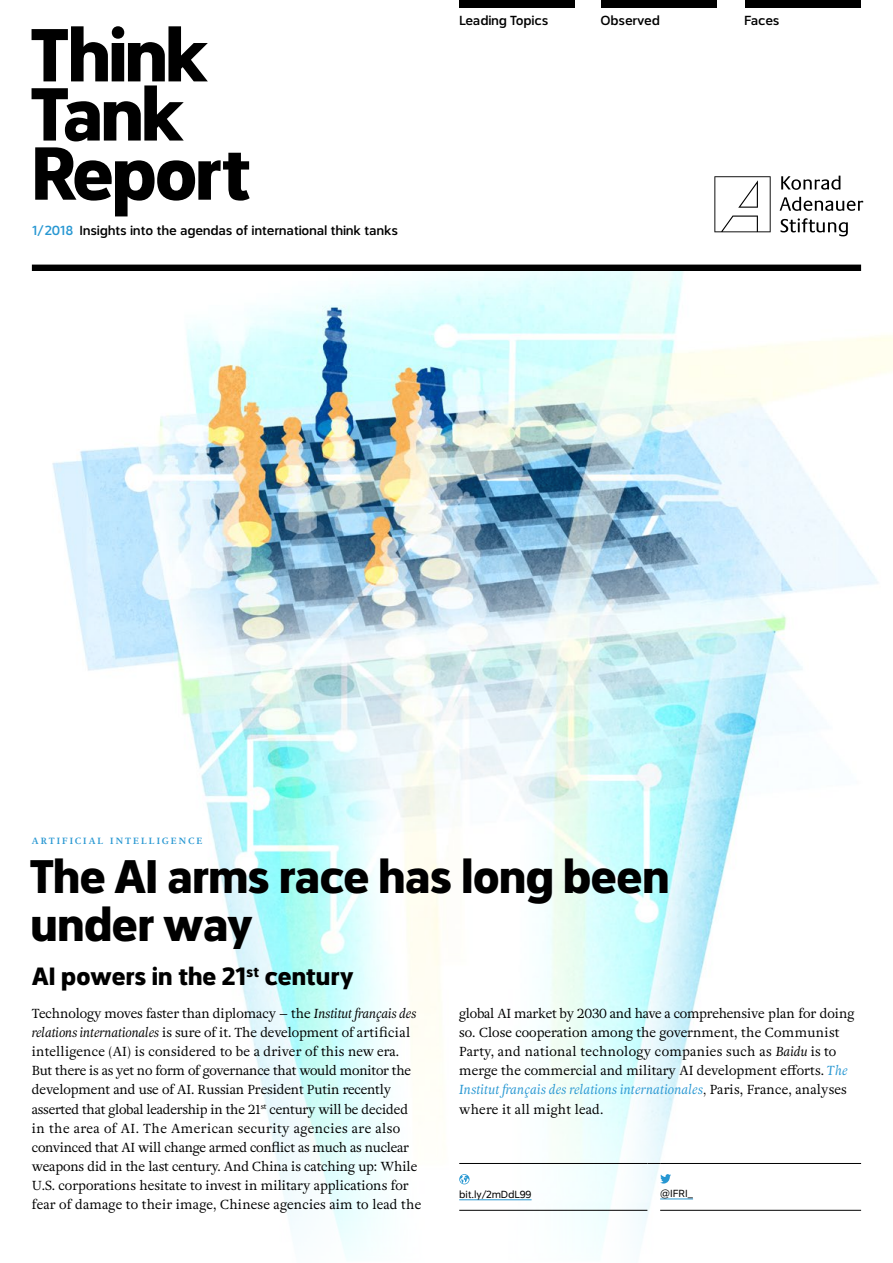
<style>
.page{position:relative;width:893px;height:1263px;background:#fff}
.page>*{position:absolute;margin:0;border:0;box-sizing:border-box;transform-origin:0 0}
.t1{font:900 76.5px/59.1px "Catesque";letter-spacing:-.05em;color:#000}
.t2{font:900 48px/47.8px "Catesque";letter-spacing:-.035em;color:#000}
.t3{font:900 25.5px "Catesque";letter-spacing:-.02em;color:#000}
.t4{font:500 13.35px "Catesque";letter-spacing:-.02em;color:#000}
.t5{font:13.05px/19.2px "Adriane Text";letter-spacing:-.005em;color:#000}
.t6{font:10.5px "Catesque";letter-spacing:-.015em;color:#000}
.t7{font:700 9px "Adriane Text";letter-spacing:.22em;color:#2797d2}
.s1{color:#2797d2}
.s2{font-style:italic}
.s3{font-style:italic;color:#2797d2}
</style>
<div class="page">
<svg style="left:714px;top:176px;width:57px;height:56px"></svg>
<svg style="left:781px;top:176px;width:59px;height:14px"></svg>
<svg style="left:780px;top:197px;width:83px;height:14px"></svg>
<svg style="left:780px;top:218px;width:68px;height:18px"></svg>
<div style="left:32px;top:265px;width:829px;height:7px;background:#000"></div>
<div style="left:746px;top:0;width:115px;height:8px;background:#000"></div>
<div style="left:601px;top:0;width:115px;height:8px;background:#000"></div>
<img style="left:32px;top:271px;width:861px;height:989px">
<div style="left:460px;top:0;width:115px;height:8px;background:#000"></div>
<hr style="left:459px;top:1163px;width:188px;height:1px;background:#000">
<hr style="left:660px;top:1163px;width:201px;height:1px;background:#000">
<hr style="left:459px;top:1210px;width:188px;height:1px;background:#000">
<hr style="left:660px;top:1210px;width:201px;height:1px;background:#000">
<svg style="left:647px;top:1163px;width:13px;height:1px"></svg>
<hr style="left:459px;top:1199px;width:73px;height:1px;background:#2797d2">
<svg style="left:459px;top:1174px;width:10px;height:10px"></svg>
<hr style="left:660px;top:1198px;width:33px;height:1px;background:#2797d2">
<svg style="left:660px;top:1174px;width:11px;height:9px"></svg>
<h1 class="t1" style="left:30px;top:26px;width:223px">Think<br>Tank<br>Report</h1>
<p class="t4" style="left:32px;top:222px;width:368px"><span class="s1">1/2018</span> Insights into the agendas of international think tanks</p>
<p class="t4" style="left:459px;top:12px;width:91px">Leading Topics</p>
<p class="t4" style="left:601px;top:12px;width:61px">Observed</p>
<p class="t4" style="left:744px;top:12px;width:37px">Faces</p>
<p class="t7" style="left:32px;top:835px;width:172px">ARTIFICIAL INTELLIGENCE</p>
<h2 class="t2" style="left:30px;top:853px;width:641px">The AI arms race has long been under way</h2>
<h3 class="t3" style="left:32px;top:962px;width:323px">AI powers in the 21<sup>st</sup> century</h3>
<p class="t5" style="left:32px;top:1003px;width:391px">Technology moves faster than diplomacy – the <span class="s2">Institut français des relations internationales</span> is sure of it. The development of artificial intelligence (AI) is considered to be a driver of this new era.<br>But there is as yet no form of governance that would monitor the development and use of AI. Russian President Putin recently asserted that global leadership in the 21<sup>st</sup> century will be decided in the area of AI. The American security agencies are also convinced that AI will change armed conflict as much as nuclear weapons did in the last century. And China is catching up: While U.S. corporations hesitate to invest in military applications for fear of damage to their image, Chinese agencies aim to lead the</p>
<p class="t5" style="left:459px;top:1003px;width:397px">global AI market by 2030 and have a comprehensive plan for doing so. Close cooperation among the government, the Communist Party, and national technology companies such as <span class="s2">Baidu</span> is to merge the commercial and military AI development efforts. <span class="s3">The Institut français des relations internationales</span><span class="s2">,</span> Paris, France, analyses where it all might lead.</p>
<p class="t6" style="left:459px;top:1188px;width:74px">bit.ly/2mDdL99</p>
<p class="t6" style="left:660px;top:1187px;width:34px">@IFRI_</p>
</div>
